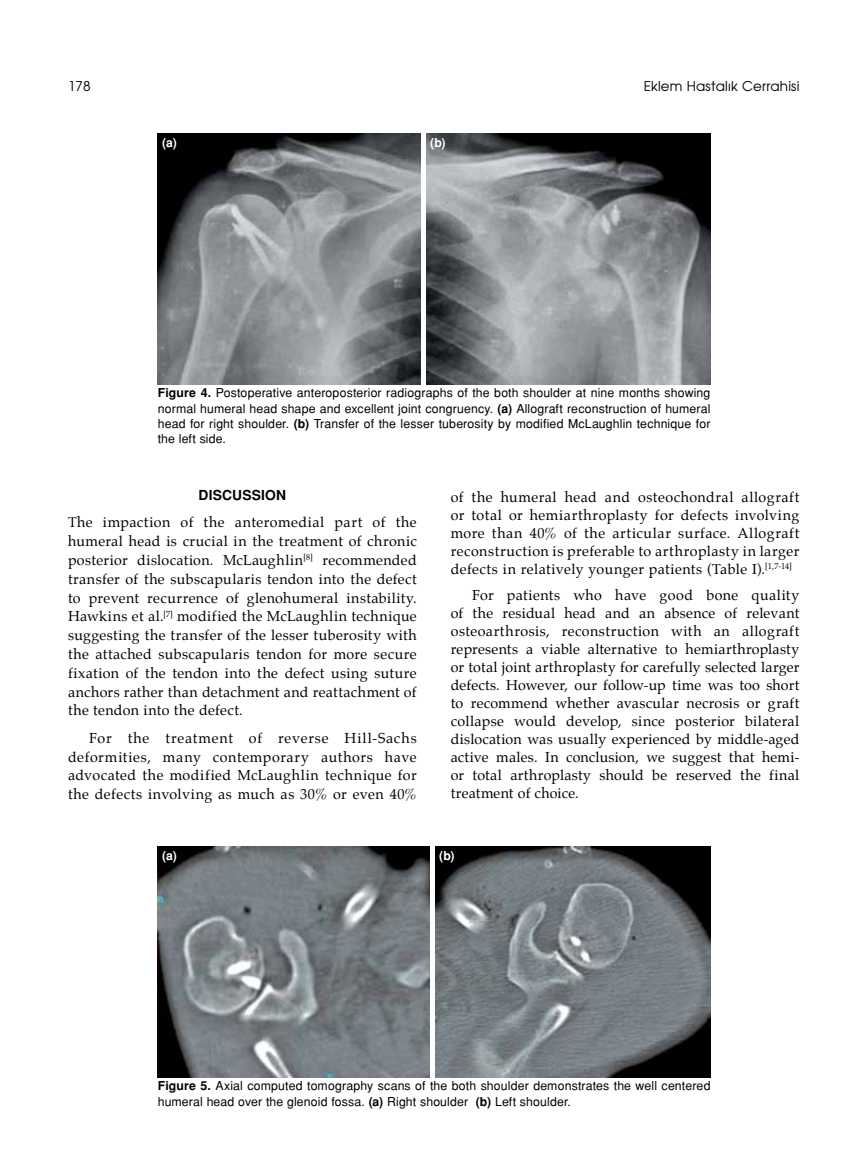
<style>
.page{position:relative;width:859px;height:1170px;background:#fff}
.page>*{position:absolute;margin:0;border:0;box-sizing:border-box;transform-origin:0 0}
.t1{font:14.25px/18px "Palatino";letter-spacing:.025em;color:#000;text-align:justify}
.t2{font:700 13.8px "Helvetica Tr";letter-spacing:.015em;color:#000}
.t3{font:13.5px "Avant Garde Tr";letter-spacing:.015em;color:#000}
.t4{font:12.3px/15.3px "Helvetica Normal Tr";letter-spacing:.01em;color:#000}
.t5{font:700 12.3px "Helvetica Tr";color:#fff}
.s1{font-family:"Helvetica Tr";font-weight:700}
</style>
<div class="page">
<img style="left:158px;top:846px;width:552px;height:231px">
<div style="left:430px;top:845px;width:5px;height:233px;background:#fff"></div>
<img style="left:158px;top:134px;width:552px;height:250px">
<div style="left:421px;top:132px;width:5px;height:254px;background:#fff"></div>
<p class="t3" style="left:68px;top:77px;width:24px">178</p>
<p class="t3" style="left:644px;top:77px;width:157px">Eklem Hastalık Cerrahisi</p>
<p class="t5" style="left:162px;top:135px;width:16px">(a)</p>
<p class="t5" style="left:430px;top:135px;width:17px">(b)</p>
<p class="t4" style="left:158px;top:385px;width:554px;text-align:justify"><span class="s1">Figure 4.</span> Postoperative anteroposterior radiographs of the both shoulder at nine months showing normal humeral head shape and excellent joint congruency. <span class="s1">(a)</span> Allograft reconstruction of humeral head for right shoulder. <span class="s1">(b)</span> Transfer of the lesser tuberosity by modified McLaughlin technique for the left side.</p>
<p class="t2" style="left:199px;top:487px;width:89px">DISCUSSION</p>
<p class="t1" style="left:68px;top:514px;width:350px;line-height:18.8px">The impaction of the anteromedial part of the humeral head is crucial in the treatment of chronic posterior dislocation. McLaughlin<sup>[8]</sup> recommended transfer of the subscapularis tendon into the defect to prevent recurrence of glenohumeral instability.<br>Hawkins et al.<sup>[7]</sup> modified the McLaughlin technique suggesting the transfer of the lesser tuberosity with the attached subscapularis tendon for more secure fixation of the tendon into the defect using suture anchors rather than detachment and reattachment of the tendon into the defect.</p>
<p class="t1" style="left:68px;top:729px;width:350px;line-height:18.8px;text-indent:21px">For the treatment of reverse Hill-Sachs deformities, many contemporary authors have advocated the modified McLaughlin technique for the defects involving as much as 30% or even 40%</p>
<p class="t1" style="left:451px;top:489px;width:350px">of the humeral head and osteochondral allograft or total or hemiarthroplasty for defects involving more than 40% of the articular surface. Allograft reconstruction is preferable to arthroplasty in larger defects in relatively younger patients (Table I).<sup>[1,7-14]</sup></p>
<p class="t1" style="left:451px;top:587px;width:350px;text-indent:21px">For patients who have good bone quality of the residual head and an absence of relevant osteoarthrosis, reconstruction with an allograft represents a viable alternative to hemiarthroplasty or total joint arthroplasty for carefully selected larger defects. However, our follow-up time was too short to recommend whether avascular necrosis or graft collapse would develop, since posterior bilateral dislocation was usually experienced by middle-aged active males. In conclusion, we suggest that hemi&shy;or total arthroplasty should be reserved the final treatment of choice.</p>
<p class="t5" style="left:162px;top:848px;width:16px">(a)</p>
<p class="t5" style="left:439px;top:848px;width:17px">(b)</p>
<p class="t4" style="left:158px;top:1078px;width:554px"><span class="s1">Figure 5.</span> Axial computed tomography scans of the both shoulder demonstrates the well centered humeral head over the glenoid fossa. <span class="s1">(a)</span> Right shoulder <span class="s1">(b)</span> Left shoulder.</p>
</div>
